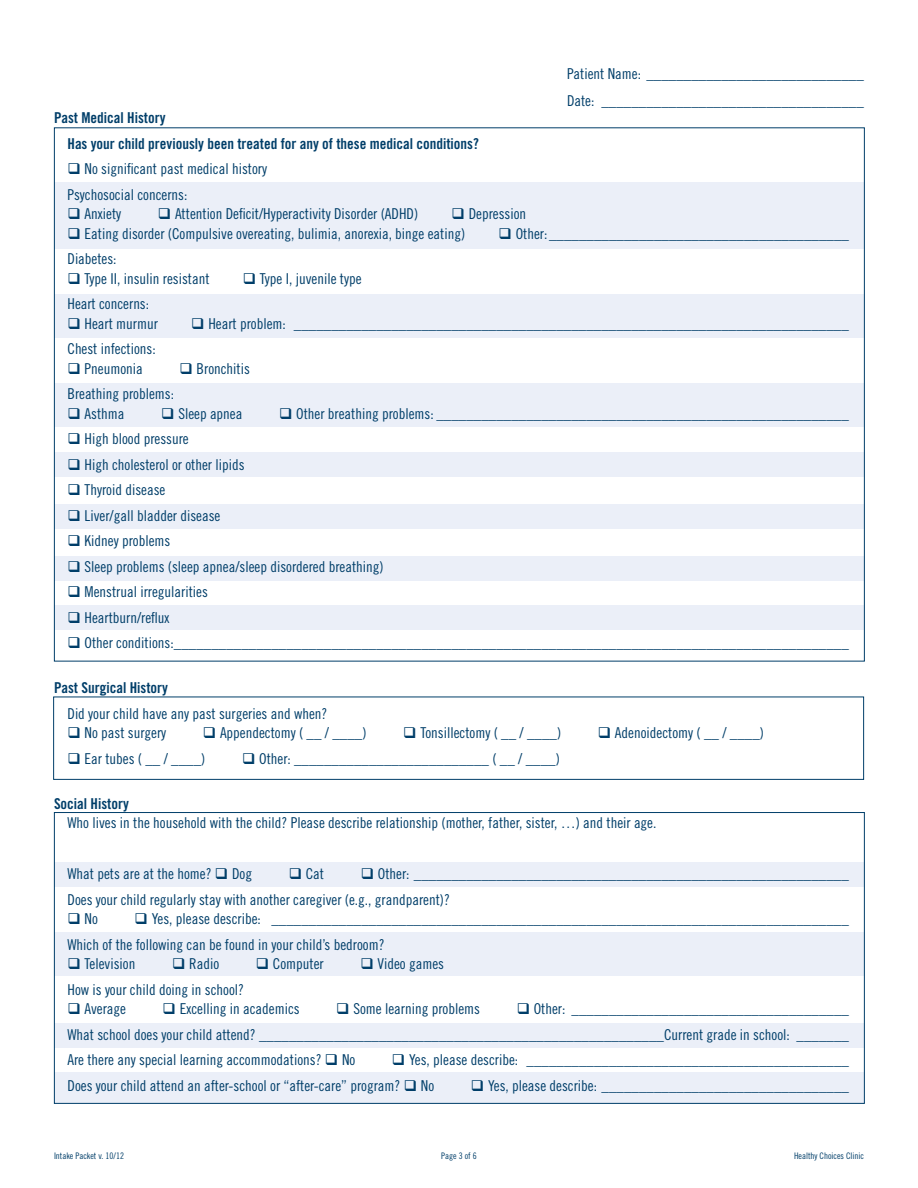
<style>
.page{position:relative;width:918px;height:1188px;background:#fff}
.page>*{position:absolute;margin:0;border:0;box-sizing:border-box;transform-origin:0 0}
.t1{font:15px "Trade Gothic LT Std Cn 18";color:#003e69}
.t2{font:15px "Trade Gothic LT Std Bd Cn 20";color:#003e69}
.t3{font:9px "Trade Gothic LT Std Cn 18";color:#003e69}
</style>
<div class="page">
<div style="left:54px;top:862px;width:810px;height:25px;background:#ebeff8"></div>
<div style="left:54px;top:932px;width:810px;height:43px;background:#ebeff8"></div>
<div style="left:54px;top:1023px;width:810px;height:25px;background:#ebeff8"></div>
<div style="left:54px;top:1072px;width:810px;height:32px;background:#ebeff8"></div>
<div style="left:54px;top:504px;width:810px;height:25px;background:#ebeff8"></div>
<div style="left:54px;top:556px;width:810px;height:25px;background:#ebeff8"></div>
<div style="left:54px;top:605px;width:810px;height:25px;background:#ebeff8"></div>
<div style="left:54px;top:453px;width:810px;height:24px;background:#ebeff8"></div>
<div style="left:54px;top:294px;width:810px;height:44px;background:#ebeff8"></div>
<div style="left:54px;top:383px;width:810px;height:44px;background:#ebeff8"></div>
<div style="left:54px;top:183px;width:810px;height:66px;background:#ebeff8"></div>
<div style="left:53px;top:697px;width:811px;height:83px;border:1px solid #003e69"></div>
<p class="t1" style="left:567px;top:65px;width:298px">Patient Name: _____________________________</p>
<p class="t1" style="left:567px;top:92px;width:298px">Date: ___________________________________</p>
<p class="t2" style="left:54px;top:109px;width:113px">Past Medical History</p>
<p class="t2" style="left:68px;top:134px;width:413px">Has your child previously been treated for any of these medical conditions?</p>
<p class="t1" style="left:68px;top:160px;width:201px">❑ No significant past medical history</p>
<p class="t1" style="left:68px;top:185px;width:121px">Psychosocial concerns:</p>
<p class="t1" style="left:68px;top:205px;width:55px">❑ Anxiety</p>
<p class="t1" style="left:158px;top:205px;width:262px">❑ Attention Deficit/Hyperactivity Disorder (ADHD)</p>
<p class="t1" style="left:452px;top:205px;width:76px">❑ Depression</p>
<p class="t1" style="left:68px;top:224px;width:399px">❑ Eating disorder (Compulsive overeating, bulimia, anorexia, binge eating)</p>
<p class="t1" style="left:499px;top:224px;width:352px">❑ Other:________________________________________</p>
<p class="t1" style="left:68px;top:250px;width:51px">Diabetes:</p>
<p class="t1" style="left:68px;top:269px;width:144px">❑ Type II, insulin resistant</p>
<p class="t1" style="left:243px;top:269px;width:120px">❑ Type I, juvenile type</p>
<p class="t1" style="left:68px;top:295px;width:83px">Heart concerns:</p>
<p class="t1" style="left:68px;top:314px;width:92px">❑ Heart murmur</p>
<p class="t1" style="left:191px;top:314px;width:659px">❑ Heart problem: __________________________________________________________________________</p>
<p class="t1" style="left:68px;top:340px;width:90px">Chest infections:</p>
<p class="t1" style="left:68px;top:359px;width:77px">❑ Pneumonia</p>
<p class="t1" style="left:180px;top:359px;width:72px">❑ Bronchitis</p>
<p class="t1" style="left:68px;top:385px;width:108px">Breathing problems:</p>
<p class="t1" style="left:68px;top:404px;width:59px">❑ Asthma</p>
<p class="t1" style="left:161px;top:404px;width:83px">❑ Sleep apnea</p>
<p class="t1" style="left:279px;top:404px;width:571px">❑ Other breathing problems: _______________________________________________________</p>
<p class="t1" style="left:68px;top:430px;width:123px">❑ High blood pressure</p>
<p class="t1" style="left:68px;top:455px;width:179px">❑ High cholesterol or other lipids</p>
<p class="t1" style="left:68px;top:481px;width:99px">❑ Thyroid disease</p>
<p class="t1" style="left:68px;top:506px;width:154px">❑ Liver/gall bladder disease</p>
<p class="t1" style="left:68px;top:532px;width:104px">❑ Kidney problems</p>
<p class="t1" style="left:68px;top:557px;width:318px">❑ Sleep problems (sleep apnea/sleep disordered breathing)</p>
<p class="t1" style="left:68px;top:583px;width:142px">❑ Menstrual irregularities</p>
<p class="t1" style="left:68px;top:608px;width:104px">❑ Heartburn/reflux</p>
<p class="t1" style="left:68px;top:634px;width:783px">❑ Other conditions:__________________________________________________________________________________________</p>
<p class="t2" style="left:54px;top:679px;width:116px">Past Surgical History</p>
<p class="t1" style="left:68px;top:704px;width:261px">Did your child have any past surgeries and when?</p>
<p class="t1" style="left:68px;top:724px;width:100px">❑ No past surgery</p>
<p class="t1" style="left:203px;top:724px;width:165px">❑ Appendectomy ( __ / ____)</p>
<p class="t1" style="left:403px;top:724px;width:159px">❑ Tonsillectomy ( __ / ____)</p>
<p class="t1" style="left:598px;top:724px;width:168px">❑ Adenoidectomy ( __ / ____)</p>
<p class="t1" style="left:68px;top:749px;width:139px">❑ Ear tubes ( __ / ____)</p>
<p class="t1" style="left:242px;top:749px;width:319px">❑ Other: __________________________ ( __ / ____)</p>
<p class="t2" style="left:54px;top:794px;width:76px">Social History</p>
<p class="t1" style="left:68px;top:814px;width:590px">Who lives in the household with the child? Please describe relationship (mother, father, sister, …) and their age.</p>
<p class="t1" style="left:68px;top:865px;width:186px">What pets are at the home? ❑ Dog</p>
<p class="t1" style="left:289px;top:865px;width:37px">❑ Cat</p>
<p class="t1" style="left:361px;top:865px;width:490px">❑ Other: __________________________________________________________</p>
<p class="t1" style="left:68px;top:890px;width:384px">Does your child regularly stay with another caregiver (e.g., grandparent)?</p>
<p class="t1" style="left:68px;top:910px;width:32px">❑ No</p>
<p class="t1" style="left:135px;top:910px;width:716px">❑ Yes, please describe: _____________________________________________________________________________</p>
<p class="t1" style="left:68px;top:935px;width:319px">Which of the following can be found in your child’s bedroom?</p>
<p class="t1" style="left:68px;top:955px;width:69px">❑ Television</p>
<p class="t1" style="left:172px;top:955px;width:49px">❑ Radio</p>
<p class="t1" style="left:256px;top:955px;width:69px">❑ Computer</p>
<p class="t1" style="left:360px;top:955px;width:85px">❑ Video games</p>
<p class="t1" style="left:68px;top:980px;width:178px">How is your child doing in school?</p>
<p class="t1" style="left:68px;top:1000px;width:60px">❑ Average</p>
<p class="t1" style="left:163px;top:1000px;width:139px">❑ Excelling in academics</p>
<p class="t1" style="left:336px;top:1000px;width:145px">❑ Some learning problems</p>
<p class="t1" style="left:517px;top:1000px;width:334px">❑ Other: _____________________________________</p>
<p class="t1" style="left:68px;top:1025px;width:783px">What school does your child attend? ______________________________________________________Current grade in school: _______</p>
<p class="t1" style="left:68px;top:1051px;width:289px">Are there any special learning accommodations? ❑ No</p>
<p class="t1" style="left:392px;top:1051px;width:459px">❑ Yes, please describe: ___________________________________________</p>
<p class="t1" style="left:68px;top:1076px;width:368px">Does your child attend an after-school or “after-care” program? ❑ No</p>
<p class="t1" style="left:471px;top:1076px;width:380px">❑ Yes, please describe: _________________________________</p>
<p class="t3" style="left:54px;top:1151px;width:72px">Intake Packet v. 10/12</p>
<p class="t3" style="left:441px;top:1151px;width:37px">Page 3 of 6</p>
<p class="t3" style="left:794px;top:1151px;width:71px">Healthy Choices Clinic</p>
</div>
